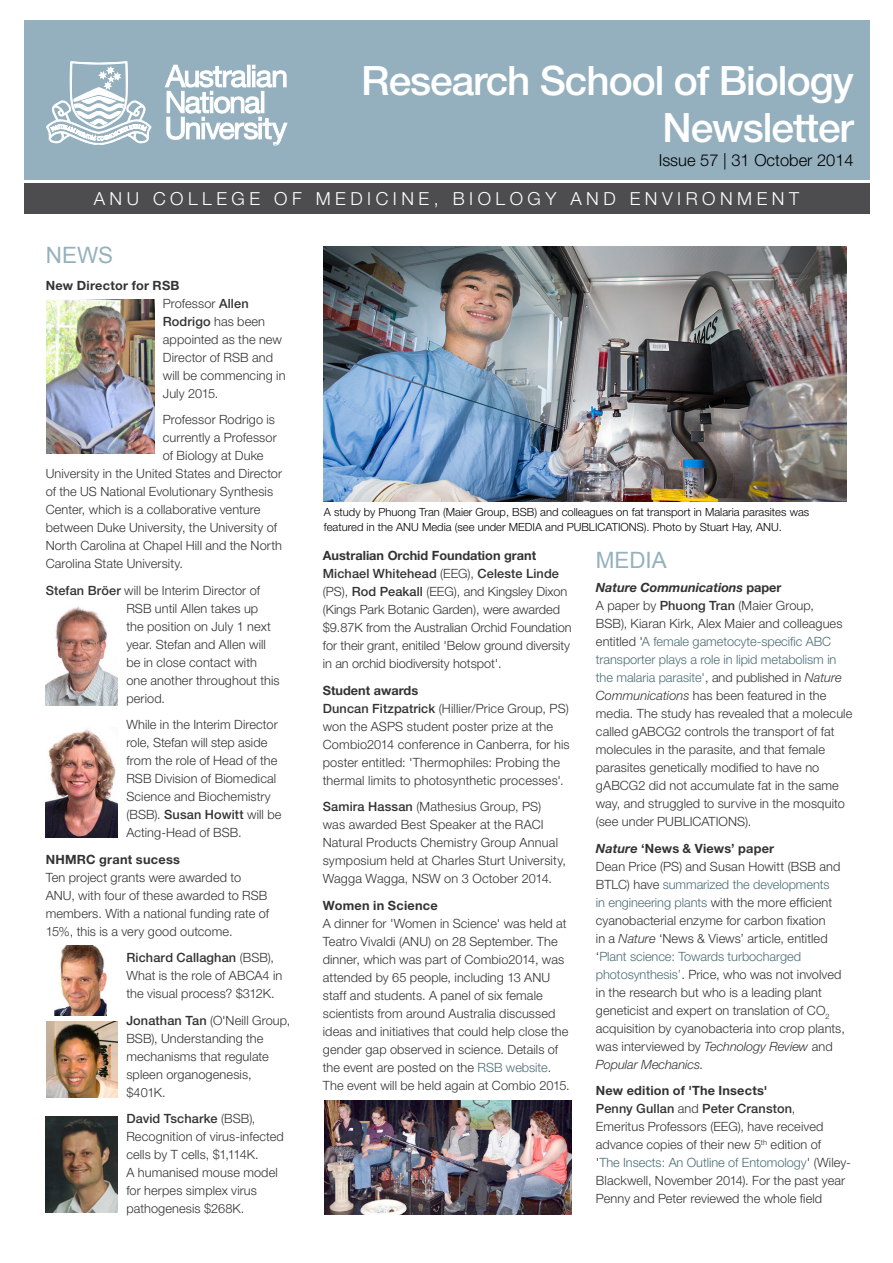
<style>
.page{position:relative;width:893px;height:1263px;background:#fff}
.page>*{position:absolute;margin:0;border:0;box-sizing:border-box;transform-origin:0 0}
.t1{font:500 40.5px/46.5px "Helvetica Neue LT Std";letter-spacing:-.025em;color:#fff;text-align:right}
.t2{font:22.5px "Arial";letter-spacing:-.005em;color:#95b1bd}
.t3{font:300 18px "Helvetica Neue LT Std";letter-spacing:.25em;color:#fff}
.t4{font:300 16.5px "Helvetica Neue LT Std";color:#000}
.t5{font:300 12.75px/18px "Helvetica Neue LT Std";letter-spacing:.005em;color:#333}
.t6{font:700 12.75px "Helvetica Neue LT Std";letter-spacing:.02em;color:#333}
.t7{font:300 11.25px/15px "Helvetica Neue LT Std";color:#000}
.s1{font-weight:700}
.s2{font-weight:500}
.s3{color:#4c6e78}
.s4{font-weight:700;font-style:italic}
.s5{font-style:italic}
</style>
<div class="page">
<div style="left:24px;top:20px;width:846px;height:160px;background:#94b0be"></div>
<div style="left:24px;top:183px;width:845px;height:31px;background:#4d4d4f"></div>
<svg style="left:47px;top:62px;width:104px;height:82px"></svg>
<svg style="left:165px;top:65px;width:122px;height:80px"></svg>
<img style="left:47px;top:300px;width:107px;height:153px">
<img style="left:46px;top:728px;width:72px;height:109px">
<img style="left:54px;top:945px;width:53px;height:70px">
<img style="left:47px;top:1021px;width:71px;height:77px">
<img style="left:46px;top:1116px;width:72px;height:96px">
<img style="left:46px;top:606px;width:72px;height:99px">
<img style="left:324px;top:1100px;width:247px;height:115px">
<img style="left:323px;top:247px;width:523px;height:255px">
<h1 class="t1" style="left:361px;top:57px;width:494px">Research School of Biology<br>Newsletter</h1>
<p class="t4" style="left:659px;top:150px;width:197px">Issue 57 | 31 October 2014</p>
<h3 class="t3" style="left:94px;top:187px;width:707px">ANU COLLEGE OF MEDICINE, BIOLOGY AND ENVIRONMENT</h3>
<h2 class="t2" style="left:46px;top:241px;width:69px">NEWS</h2>
<p class="t5" style="left:163px;top:276px;width:124px;text-indent:-117px"><span class="s1">New Director for RSB<br></span>Professor <span class="s2">Allen<br>Rodrigo</span> has been appointed as the new<br>Director of RSB and will be commencing in<br>July 2015.</p>
<p class="t5" style="left:163px;top:410px;width:114px">Professor Rodrigo is</p>
<p class="t5" style="left:163px;top:428px;width:115px">currently a Professor</p>
<p class="t5" style="left:163px;top:446px;width:102px">of Biology at Duke</p>
<p class="t5" style="left:46px;top:464px;width:238px">University in the United States and Director</p>
<p class="t5" style="left:46px;top:482px;width:229px">of the US National Evolutionary Synthesis</p>
<p class="t5" style="left:46px;top:500px;width:216px">Center, which is a collaborative venture</p>
<p class="t5" style="left:46px;top:518px;width:233px">between Duke University, the University of</p>
<p class="t5" style="left:46px;top:536px;width:238px">North Carolina at Chapel Hill and the North</p>
<p class="t5" style="left:46px;top:554px;width:139px">Carolina State University.</p>
<p class="t5" style="left:126px;top:581px;width:155px;text-indent:-81px"><span class="s2">Stefan Bröer</span> will be Interim Director of<br>RSB until Allen takes up<br>the position on July 1 next year. Stefan and Allen will be in close contact with one another throughout this period.</p>
<p class="t5" style="left:126px;top:715px;width:157px">While in the Interim Director role, Stefan will step aside from the role of Head of the<br>RSB Division of Biomedical<br>Science and Biochemistry (BSB). <span class="s2">Susan Howitt</span> will be<br>Acting-Head of BSB.</p>
<p class="t6" style="left:46px;top:851px;width:136px">NHMRC grant sucess</p>
<p class="t5" style="left:46px;top:868px;width:225px">Ten project grants were awarded to ANU, with four of these awarded to RSB members. With a national funding rate of 15%, this is a very good outcome.</p>
<p class="t5" style="left:126px;top:948px;width:157px"><span class="s2">Richard Callaghan</span> (BSB),<br>What is the role of ABCA4 in the visual process? $312K.</p>
<p class="t5" style="left:126px;top:1011px;width:165px"><span class="s2">Jonathan Tan</span> (O'Neill Group,<br>BSB), Understanding the mechanisms that regulate spleen organogenesis, $401K.</p>
<p class="t5" style="left:126px;top:1109px;width:159px"><span class="s2">David Tscharke</span> (BSB),<br>Recognition of virus-infected cells by T cells, $1,114K.<br>A humanised mouse model for herpes simplex virus pathogenesis $268K.</p>
<p class="t7" style="left:324px;top:504px;width:487px">A study by Phuong Tran (Maier Group, BSB) and colleagues on fat transport in Malaria parasites was featured in the ANU Media (see under MEDIA and PUBLICATIONS). Photo by Stuart Hay, ANU.</p>
<p class="t5" style="left:323px;top:546px;width:250px"><span class="s1">Australian Orchid Foundation grant </span><span class="s2">Michael Whitehead</span> (EEG), <span class="s2">Celeste Linde </span>(PS), <span class="s2">Rod Peakall</span> (EEG), and Kingsley Dixon (Kings Park Botanic Garden), were awarded $9.87K from the Australian Orchid Foundation for their grant, enitiled 'Below ground diversity in an orchid biodiversity hotspot'.</p>
<p class="t5" style="left:323px;top:681px;width:248px"><span class="s1">Student awards<br></span><span class="s2">Duncan Fitzpatrick</span> (Hillier/Price Group, PS) won the ASPS student poster prize at the Combio2014 conference in Canberra, for his poster entitled: 'Thermophiles: Probing the thermal limits to photosynthetic processes'.</p>
<p class="t5" style="left:323px;top:797px;width:245px"><span class="s2">Samira Hassan</span> (Mathesius Group, PS) was awarded Best Speaker at the RACI Natural Products Chemistry Group Annual symposium held at Charles Sturt University, Wagga Wagga, NSW on 3 October 2014.</p>
<p class="t6" style="left:323px;top:897px;width:117px">Women in Science</p>
<p class="t5" style="left:323px;top:914px;width:248px">A dinner for 'Women in Science' was held at Teatro Vivaldi (ANU) on 28 September. The dinner, which was part of Combio2014, was attended by 65 people, including 13 ANU staff and students. A panel of six female scientists from around Australia discussed ideas and initiatives that could help close the gender gap observed in science. Details of the event are posted on the <span class="s3">RSB website</span>.<br>The event will be held again at Combio 2015.</p>
<h2 class="t2" style="left:596px;top:545px;width:72px">MEDIA</h2>
<p class="t5" style="left:596px;top:578px;width:258px"><span class="s4">Nature Communications</span> <span class="s1">paper<br></span>A paper by <span class="s2">Phuong Tran</span> (Maier Group,<br>BSB), Kiaran Kirk, Alex Maier and colleagues entitled '<span class="s3">A female gametocyte-specific ABC transporter plays a role in lipid metabolism in the malaria parasite'</span>, and published in <span class="s5">Nature Communications</span> has been featured in the media. The study has revealed that a molecule called gABCG2 controls the transport of fat molecules in the parasite, and that female parasites genetically modified to have no gABCG2 did not accumulate fat in the same way, and struggled to survive in the mosquito (see under PUBLICATIONS).</p>
<p class="t5" style="left:596px;top:839px;width:250px"><span class="s4">Nature</span> <span class="s1">‘News &amp; Views’ paper<br></span>Dean Price (PS) and Susan Howitt (BSB and BTLC) have <span class="s3">summarized the developments<br>in engineering plants</span> with the more efficient cyanobacterial enzyme for carbon fixation<br>in a <span class="s5">Nature</span> ‘News &amp; Views’ article, entitled ‘<span class="s3">Plant science: Towards turbocharged photosynthesis’</span>. Price, who was not involved in the research but who is a leading plant geneticist and expert on translation of CO<sub>2 </sub>acquisition by cyanobacteria into crop plants, was interviewed by <span class="s5">Technology Review</span> and <span class="s5">Popular Mechanics.</span></p>
<p class="t5" style="left:596px;top:1081px;width:256px"><span class="s1">New edition of 'The Insects'<br></span><span class="s2">Penny Gullan</span> and <span class="s2">Peter Cranston</span>,<br>Emeritus Professors (EEG), have received advance copies of their new 5<sup>th</sup> edition of<br>'<span class="s3">The Insects: An Outline of Entomology</span>' (Wiley-Blackwell, November 2014). For the past year Penny and Peter reviewed the whole field</p>
</div>
